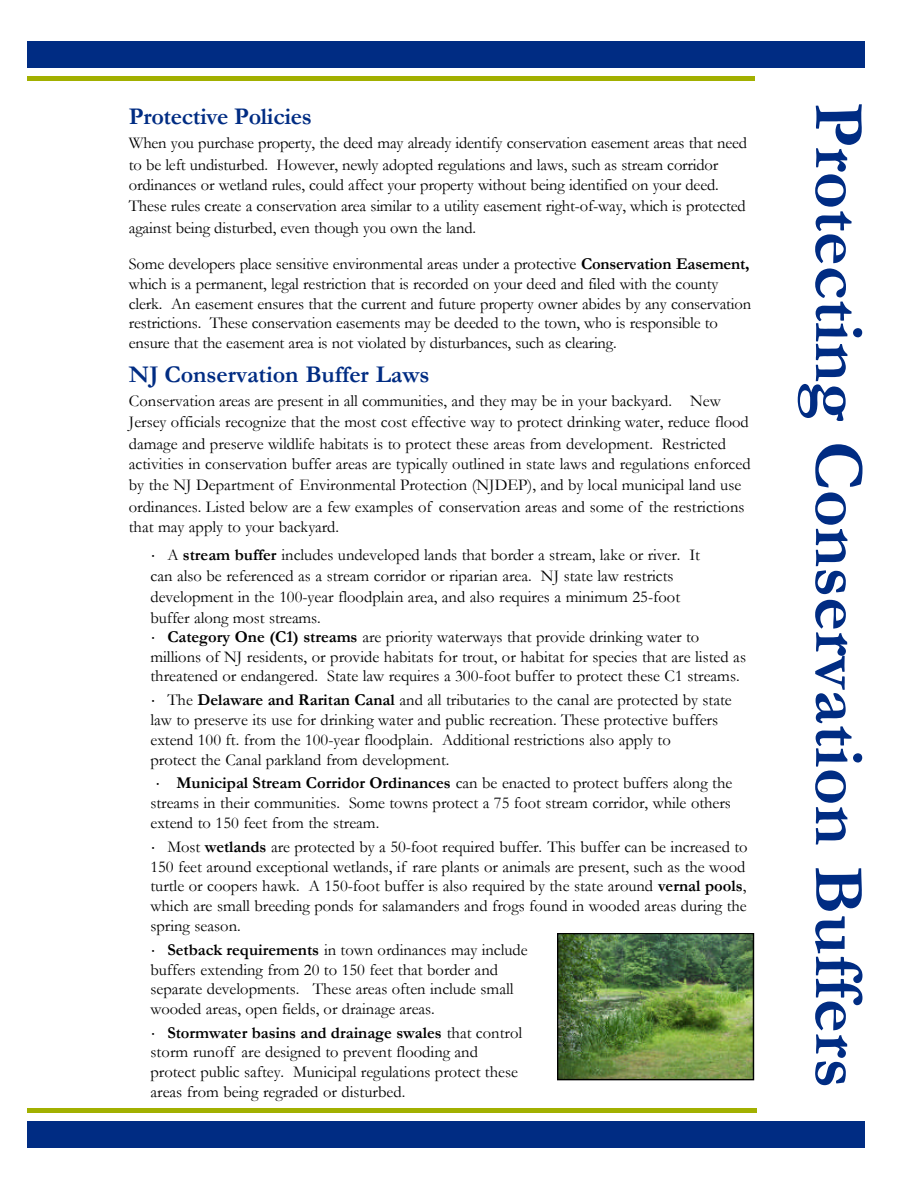
<style>
.page{position:relative;width:918px;height:1188px;background:#fff}
.page>*{position:absolute;margin:0;border:0;box-sizing:border-box;transform-origin:0 0}
.t1{font:700 72px "Garamond";color:#002c83}
.t2{font:700 24.15px "Garamond";color:#002c83}
.t3{font:16.5px/19.8px "Garamond";color:#000}
.s1{font-weight:700}
</style>
<div class="page">
<div style="left:27px;top:41px;width:837px;height:27px;background:#002c83"></div>
<div style="left:27px;top:76px;width:727px;height:5px;background:#a2b000"></div>
<div style="left:27px;top:1121px;width:837px;height:27px;background:#002c83"></div>
<div style="left:27px;top:1108px;width:729px;height:5px;background:#a2b000"></div>
<img style="left:557px;top:933px;width:197px;height:147px">
<h2 class="t2" style="left:129px;top:103px;width:185px">Protective Policies</h2>
<p class="t3" style="left:129px;top:133px;width:620px;line-height:21px">When you purchase property, the deed may already identify conservation easement areas that need to be left undisturbed. However, newly adopted regulations and laws, such as stream corridor ordinances or wetland rules, could affect your property without being identified on your deed.<br>These rules create a conservation area similar to a utility easement right-of-way, which is protected against being disturbed, even though you own the land.</p>
<p class="t3" style="left:129px;top:254px;width:624px">Some developers place sensitive environmental areas under a protective <span class="s1">Conservation Easement, </span>which is a permanent, legal restriction that is recorded on your deed and filed with the county clerk. An easement ensures that the current and future property owner abides by any conservation restrictions. These conservation easements may be deeded to the town, who is responsible to ensure that the easement area is not violated by disturbances, such as clearing.</p>
<h2 class="t2" style="left:129px;top:362px;width:302px">NJ Conservation Buffer Laws</h2>
<p class="t3" style="left:129px;top:391px;width:623px;line-height:21px">Conservation areas are present in all communities, and they may be in your backyard. New Jersey officials recognize that the most cost effective way to protect drinking water, reduce flood damage and preserve wildlife habitats is to protect these areas from development. Restricted activities in conservation buffer areas are typically outlined in state laws and regulations enforced by the NJ Department of Environmental Protection (NJDEP), and by local municipal land use ordinances. Listed below are a few examples of conservation areas and some of the restrictions that may apply to your backyard.</p>
<p class="t3" style="left:150px;top:544px;width:551px;line-height:21px">• A <span class="s1">stream buffer</span> includes undeveloped lands that border a stream, lake or river. It can also be referenced as a stream corridor or riparian area. NJ state law restricts development in the 100-year floodplain area, and also requires a minimum 25-foot buffer along most streams.</p>
<p class="t3" style="left:150px;top:627px;width:597px">• <span class="s1">Category One (C1) streams</span> are priority waterways that provide drinking water to millions of NJ residents, or provide habitats for trout, or habitat for species that are listed as threatened or endangered. State law requires a 300-foot buffer to protect these C1 streams.</p>
<p class="t3" style="left:150px;top:690px;width:583px">• The <span class="s1">Delaware and Raritan Canal</span> and all tributaries to the canal are protected by state law to preserve its use for drinking water and public recreation. These protective buffers extend 100 ft. from the 100-year floodplain. Additional restrictions also apply to<br>protect the Canal parkland from development.</p>
<p class="t3" style="left:150px;top:774px;width:583px;text-align:justify">• <span class="s1">Municipal Stream Corridor Ordinances</span> can be enacted to protect buffers along the streams in their communities. Some towns protect a 75 foot stream corridor, while others extend to 150 feet from the stream.</p>
<p class="t3" style="left:150px;top:837px;width:599px">• Most <span class="s1">wetlands</span> are protected by a 50-foot required buffer. This buffer can be increased to 150 feet around exceptional wetlands, if rare plants or animals are present, such as the wood turtle or coopers hawk. A 150-foot buffer is also required by the state around <span class="s1">vernal pools</span>, which are small breeding ponds for salamanders and frogs found in wooded areas during the spring season.</p>
<p class="t3" style="left:150px;top:940px;width:379px">• <span class="s1">Setback requirements</span> in town ordinances may include buffers extending from 20 to 150 feet that border and separate developments. These areas often include small wooded areas, open fields, or drainage areas.</p>
<p class="t3" style="left:150px;top:1023px;width:373px">• <span class="s1">Stormwater basins and drainage swales</span> that control storm runoff are designed to prevent flooding and protect public saftey. Municipal regulations protect these areas from being regraded or disturbed.</p>
<h1 class="t1" style="left:878px;top:103px;width:987px;rotate:90deg">Protecting Conservation Buffers</h1>
</div>
